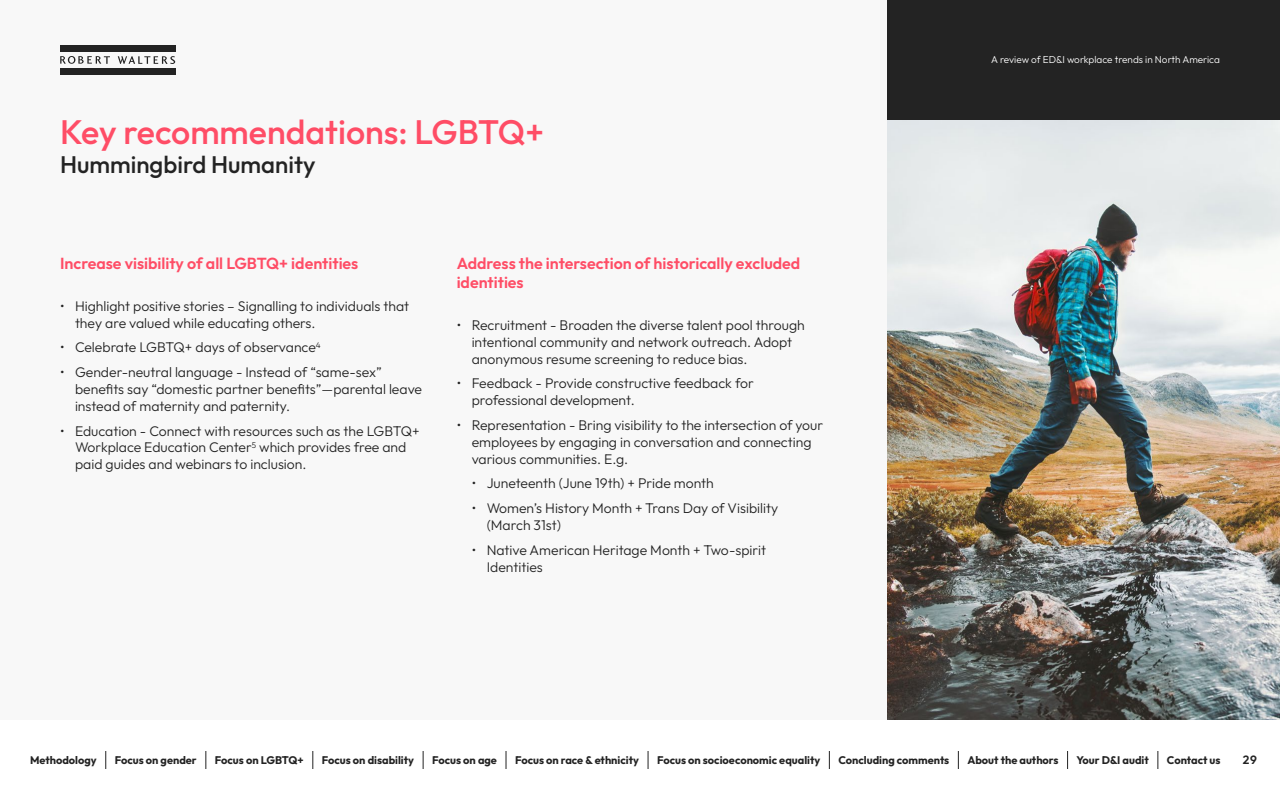
<style>
.page{position:relative;width:1280px;height:800px;background:#fff}
.page>*{position:absolute;margin:0;border:0;box-sizing:border-box;transform-origin:0 0}
.Heading_3{font:500 34px "Outfit";color:#ff4d66}
.Heading_3-2{font:500 24px "Outfit";color:#232323}
.Paragraph_Style_2{font:600 16px/19.2px "Outfit";color:#ff4d66}
.Paragraph_Style_2-2{font:300 14px/16.8px "Outfit";color:#232323}
.t1{font:600 12px "Outfit";color:#232323}
.t2{font:700 11px "Outfit";color:#232323}
.Heading_3-3{font:300 10px "Outfit";color:#fff}
</style>
<div class="page">
<div style="left:0;top:0;width:1280px;height:720px;background:#f8f8f8"></div>
<svg style="left:105px;top:751px;width:1px;height:18px"></svg>
<svg style="left:205px;top:751px;width:1px;height:18px"></svg>
<svg style="left:312px;top:751px;width:1px;height:18px"></svg>
<svg style="left:423px;top:751px;width:1px;height:18px"></svg>
<svg style="left:506px;top:751px;width:1px;height:18px"></svg>
<svg style="left:648px;top:751px;width:1px;height:18px"></svg>
<svg style="left:958px;top:751px;width:1px;height:18px"></svg>
<svg style="left:829px;top:751px;width:1px;height:18px"></svg>
<svg style="left:1067px;top:751px;width:1px;height:18px"></svg>
<svg style="left:1157px;top:751px;width:1px;height:18px"></svg>
<div style="left:888px;top:0;width:392px;height:120px;background:#232323"></div>
<div style="left:60px;top:45px;width:115px;height:7px;background:#232323"></div>
<div style="left:60px;top:68px;width:115px;height:7px;background:#232323"></div>
<svg style="left:60px;top:56px;width:50px;height:8px"></svg>
<svg style="left:118px;top:56px;width:57px;height:8px"></svg>
<img style="left:888px;top:120px;width:392px;height:600px">
<p class="Heading_3" style="left:60px;top:113px;width:486px">Key recommendations: LGBTQ+</p>
<p class="Heading_3-2" style="left:60px;top:151px;width:257px">Hummingbird Humanity</p>
<p class="Paragraph_Style_2" style="left:60px;top:254px;width:300px">Increase visibility of all LGBTQ+ identities</p>
<p class="Paragraph_Style_2-2" style="left:75px;top:297px;width:336px;text-indent:-15px">• Highlight positive stories – Signalling to individuals that they are valued while educating others.</p>
<p class="Paragraph_Style_2-2" style="left:60px;top:339px;width:262px">• Celebrate LGBTQ+ days of observance<sup>4</sup></p>
<p class="Paragraph_Style_2-2" style="left:75px;top:364px;width:349px;text-indent:-15px">• Gender-neutral language - Instead of “same-sex” benefits say “domestic partner benefits”—parental leave instead of maternity and paternity.</p>
<p class="Paragraph_Style_2-2" style="left:75px;top:422px;width:346px;text-indent:-15px">• Education - Connect with resources such as the LGBTQ+<br>Workplace Education Center<sup>5</sup> which provides free and paid guides and webinars to inclusion.</p>
<p class="Paragraph_Style_2" style="left:457px;top:254px;width:345px">Address the intersection of historically excluded identities</p>
<p class="Paragraph_Style_2-2" style="left:472px;top:317px;width:335px;text-indent:-15px">• Recruitment - Broaden the diverse talent pool through intentional community and network outreach. Adopt anonymous resume screening to reduce bias.</p>
<p class="Paragraph_Style_2-2" style="left:472px;top:375px;width:284px;text-indent:-15px">• Feedback - Provide constructive feedback for professional development.</p>
<p class="Paragraph_Style_2-2" style="left:472px;top:417px;width:353px;text-indent:-15px">• Representation - Bring visibility to the intersection of your employees by engaging in conversation and connecting various communities. E.g.</p>
<p class="Paragraph_Style_2-2" style="left:472px;top:475px;width:244px">• Juneteenth (June 19th) + Pride month</p>
<p class="Paragraph_Style_2-2" style="left:487px;top:500px;width:293px;text-indent:-15px">• Women’s History Month + Trans Day of Visibility (March 31st)</p>
<p class="Paragraph_Style_2-2" style="left:487px;top:541px;width:281px;text-indent:-15px">• Native American Heritage Month + Two-spirit<br>Identities</p>
<p class="Heading_3-3" style="left:991px;top:54px;width:230px">A review of ED&amp;I workplace trends in North America</p>
<p class="t2" style="left:30px;top:754px;width:68px">Methodology</p>
<p class="t2" style="left:115px;top:754px;width:84px">Focus on gender</p>
<p class="t2" style="left:215px;top:754px;width:90px">Focus on LGBTQ+</p>
<p class="t2" style="left:322px;top:754px;width:94px">Focus on disability</p>
<p class="t2" style="left:432px;top:754px;width:66px">Focus on age</p>
<p class="t2" style="left:515px;top:754px;width:126px">Focus on race &amp; ethnicity</p>
<p class="t2" style="left:657px;top:754px;width:165px">Focus on socioeconomic equality</p>
<p class="t2" style="left:838px;top:754px;width:112px">Concluding comments</p>
<p class="t2" style="left:967px;top:754px;width:93px">About the authors</p>
<p class="t2" style="left:1077px;top:754px;width:74px">Your D&amp;I audit</p>
<p class="t2" style="left:1167px;top:754px;width:55px">Contact us</p>
<p class="t1" style="left:1243px;top:753px;width:16px">29</p>
</div>
